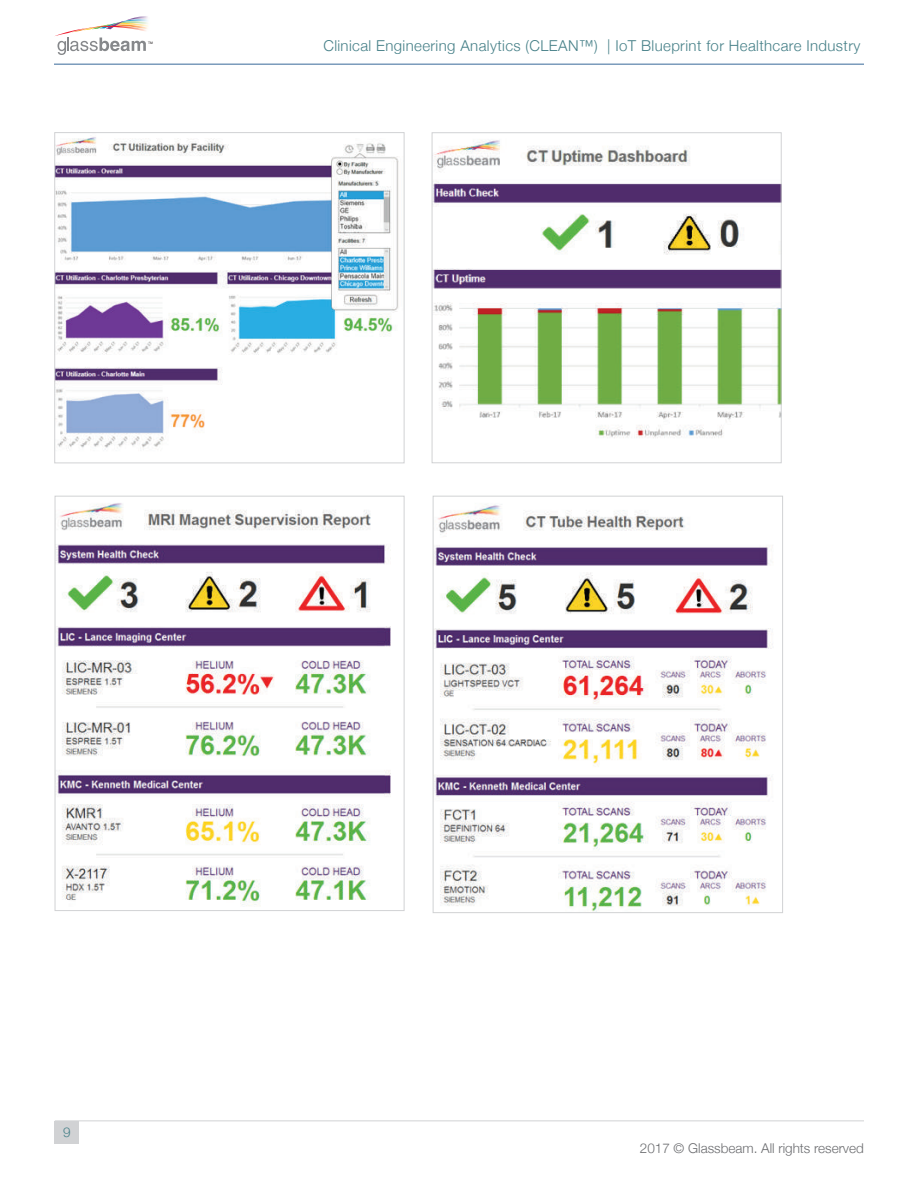
<style>
.page{position:relative;width:918px;height:1188px;background:#fff}
.page>*{position:absolute;margin:0;border:0;box-sizing:border-box;transform-origin:0 0}
.t1{font:300 15px "Helvetica Neue";letter-spacing:.025em;color:#468088}
.t2{font:300 13.5px "Helvetica Neue";color:#6c6d70}
.t3{font:300 13.5px "Helvetica Neue";color:#468088}
.t4{font:3.3px "Helvetica";color:#231f20}
</style>
<div class="page">
<hr style="left:54px;top:64px;width:810px;height:1px;background:#38699a">
<hr style="left:55px;top:1120px;width:809px;height:1px;background:#d1d2d4">
<div style="left:55px;top:1121px;width:24px;height:23px;background:#d1d2d4"></div>
<svg style="left:57px;top:38px;width:89px;height:17px"></svg>
<img style="left:106px;top:16px;width:42px;height:10px">
<img style="left:55px;top:26px;width:93px;height:10px">
<img style="left:56px;top:137px;width:343px;height:313px">
<div style="left:54px;top:132px;width:350px;height:331px;border:1px solid #d1d2d4"></div>
<img style="left:434px;top:140px;width:346px;height:298px">
<div style="left:432px;top:132px;width:350px;height:331px;border:1px solid #d1d2d4"></div>
<img style="left:57px;top:503px;width:334px;height:403px">
<div style="left:55px;top:496px;width:349px;height:415px;border:1px solid #d1d2d4"></div>
<img style="left:435px;top:504px;width:338px;height:407px">
<div style="left:433px;top:496px;width:350px;height:417px;border:1px solid #d1d2d4"></div>
<p class="t4" style="left:148px;top:40px;width:6px">TM</p>
<p class="t1" style="left:323px;top:34px;width:538px">Clinical Engineering Analytics (CLEAN™) | IoT Blueprint for Healthcare Industry</p>
<p class="t3" style="left:63px;top:1121px;width:9px">9</p>
<p class="t2" style="left:640px;top:1138px;width:226px">2017 © Glassbeam. All rights reserved</p>
</div>
